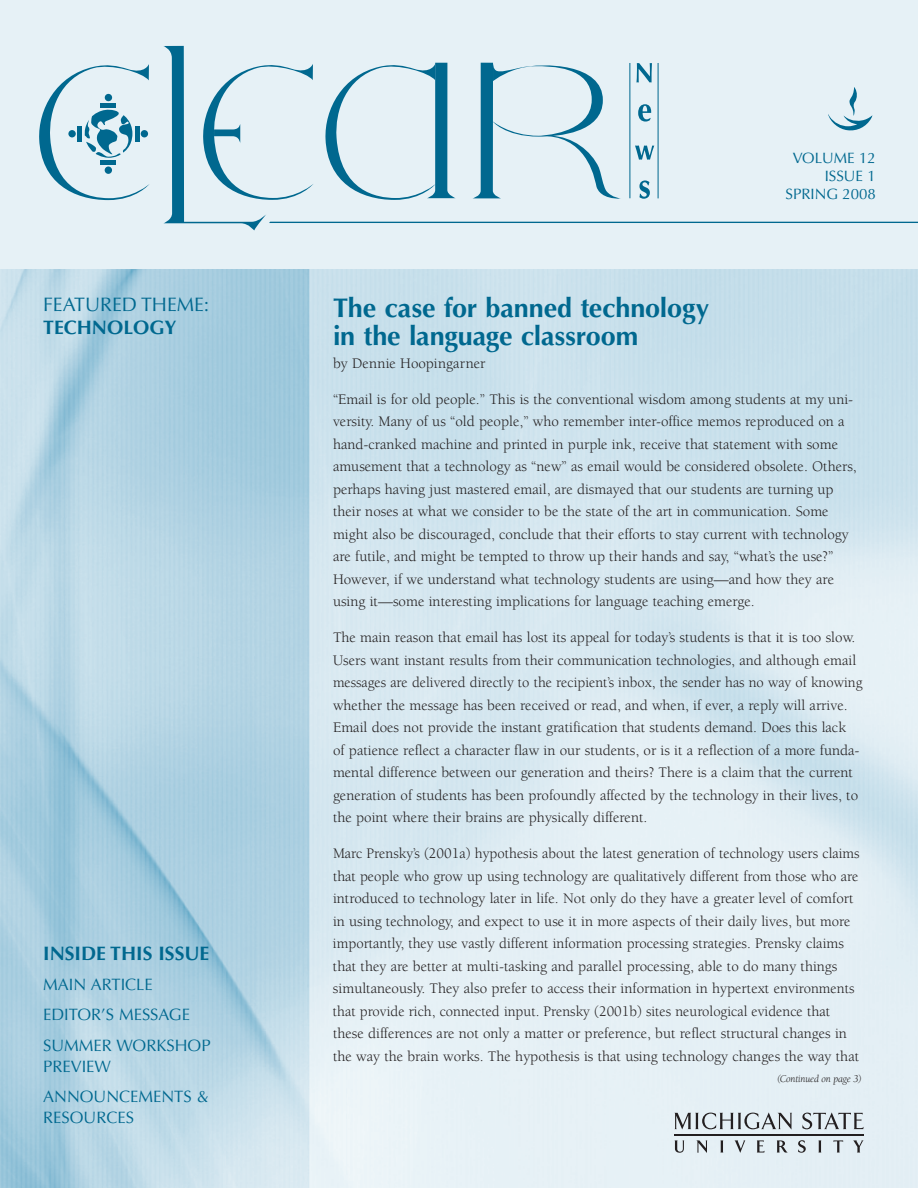
<style>
.page{position:relative;width:918px;height:1188px;background:#fff}
.page>*{position:absolute;margin:0;border:0;box-sizing:border-box;transform-origin:0 0}
.t1{font:700 27px/28.5px "Optima LT Std";letter-spacing:-.005em;color:#00688f}
.t2{font:700 19.5px "Optima LT Std";color:#00688f}
.t3{font:19.5px "Optima LT Std";color:#00688f}
.t4{font:16.5px/30.5px "Optima LT Std";color:#00688f}
.t5{font:15px/22.5px "Berkeley Std";color:#231f20}
.t6{font:15px "Optima LT Std";color:#00688f}
.t7{font:italic 10.5px "Berkeley Std";letter-spacing:-.015em;color:#231f20}
</style>
<div class="page">
<img style="left:0;top:268px;width:918px;height:920px">
<div style="left:0;top:0;width:918px;height:268px;background:#e6f1f6"></div>
<svg style="left:39px;top:64px;width:111px;height:136px"></svg>
<hr style="left:101px;top:103px;width:15px;height:4px;background:#00688f">
<hr style="left:135px;top:126px;width:4px;height:16px;background:#00688f">
<hr style="left:78px;top:126px;width:4px;height:16px;background:#00688f">
<div style="left:101px;top:160px;width:15px;height:5px;background:#00688f"></div>
<div style="left:141px;top:130px;width:7px;height:7px;background:#00688f;border-radius:50%"></div>
<div style="left:68px;top:130px;width:8px;height:7px;background:#00688f;border-radius:50%"></div>
<div style="left:105px;top:94px;width:7px;height:7px;background:#00688f;border-radius:50%"></div>
<div style="left:105px;top:167px;width:7px;height:7px;background:#00688f;border-radius:50%"></div>
<svg style="left:163px;top:46px;width:755px;height:184px"></svg>
<svg style="left:674px;top:1112px;width:118px;height:18px;background:#b4bbbf"></svg>
<svg style="left:802px;top:1112px;width:62px;height:17px"></svg>
<svg style="left:674px;top:1140px;width:10px;height:13px"></svg>
<svg style="left:696px;top:1140px;width:11px;height:13px"></svg>
<svg style="left:720px;top:1140px;width:3px;height:13px"></svg>
<svg style="left:734px;top:1140px;width:12px;height:13px"></svg>
<svg style="left:757px;top:1140px;width:8px;height:13px"></svg>
<svg style="left:777px;top:1140px;width:11px;height:13px"></svg>
<svg style="left:798px;top:1140px;width:8px;height:13px"></svg>
<svg style="left:818px;top:1140px;width:4px;height:13px"></svg>
<svg style="left:833px;top:1140px;width:10px;height:13px"></svg>
<svg style="left:853px;top:1140px;width:11px;height:13px"></svg>
<hr style="left:674px;top:1134px;width:190px;height:1px;background:#231f20">
<h2 class="t3" style="left:43px;top:293px;width:70px">FEATURED</h2>
<h2 class="t3" style="left:141px;top:293px;width:39px">THEME</h2>
<h2 class="t3" style="left:204px;top:293px;width:7px">:</h2>
<h2 class="t2" style="left:43px;top:316px;width:135px">technology</h2>
<h2 class="t2" style="left:43px;top:942px;width:168px">INSIDE THIS ISSUE</h2>
<p class="t4" style="left:43px;top:970px;width:148px">MAIN ARTICLE<br>EDITOR’S MESSAGE<br>SUMMER</p>
<p class="t4" style="left:116px;top:1031px;width:96px">WORKSHOP</p>
<p class="t4" style="left:43px;top:1052px;width:167px;line-height:30px">PREVIEW<br>ANNOU NCEMENTS &amp;</p>
<p class="t4" style="left:43px;top:1103px;width:92px">RESOU RCES</p>
<p class="t6" style="left:793px;top:149px;width:85px">VOLUME 12</p>
<p class="t6" style="left:825px;top:167px;width:53px">ISSU E 1</p>
<p class="t6" style="left:786px;top:185px;width:26px">SPRING</p>
<p class="t6" style="left:843px;top:185px;width:35px">2008</p>
<h1 class="t1" style="left:333px;top:294px;width:378px">The case for banned technology in the language classroom</h1>
<p class="t5" style="left:333px;top:352px;width:154px">by Dennie Hoopingarner</p>
<p class="t5" style="left:333px;top:388px;width:525px">“Email is for old people.” This is the conventional wisdom among students at my uni&shy;versity. Many of us “old people,” who remember inter-office memos reproduced on a hand-cranked machine and printed in purple ink, receive that statement with some amusement that a technology as “new” as email would be considered obsolete. Others, perhaps having just mastered email, are dismayed that our students are turning up their noses at what we consider to be the state of the art in communication. Some might also be discouraged, conclude that their efforts to stay current with technology are futile, and might be tempted to throw up their hands and say, “what’s the use?” However, if we understand what technology students are using—and how they are using it—some interesting implications for language teaching emerge.</p>
<p class="t5" style="left:333px;top:627px;width:531px">The main reason that email has lost its appeal for today’s students is that it is too slow.<br>Users want instant results from their communication technologies, and although email messages are delivered directly to the recipient’s inbox, the sender has no way of knowing whether the message has been received or read, and when, if ever, a reply will arrive.<br>Email does not provide the instant gratification that students demand. Does this lack<br>of patience reflect a character flaw in our students, or is it a reflection of a more funda&shy;mental difference between our generation and theirs? There is a claim that the current generation of students has been profoundly affected by the technology in their lives, to the point where their brains are physically different.</p>
<p class="t5" style="left:333px;top:843px;width:528px">Marc Prensky’s (2001a) hypothesis about the latest generation of technology users claims that people who grow up using technology are qualitatively different from those who are introduced to technology later in life. Not only do they have a greater level of comfort in using technology, and expect to use it in more aspects of their daily lives, but more importantly, they use vastly different information processing strategies. Prensky claims that they are better at multi-tasking and parallel processing, able to do many things simultaneously. They also prefer to access their information in hypertext environments that provide rich, connected input. Prensky (2001b) sites neurological evidence that these differences are not only a matter or preference, but reflect structural changes in the way the brain works. The hypothesis is that using technology changes the way that</p>
<p class="t7" style="left:777px;top:1073px;width:86px">(Continued on page 3)</p>
</div>
